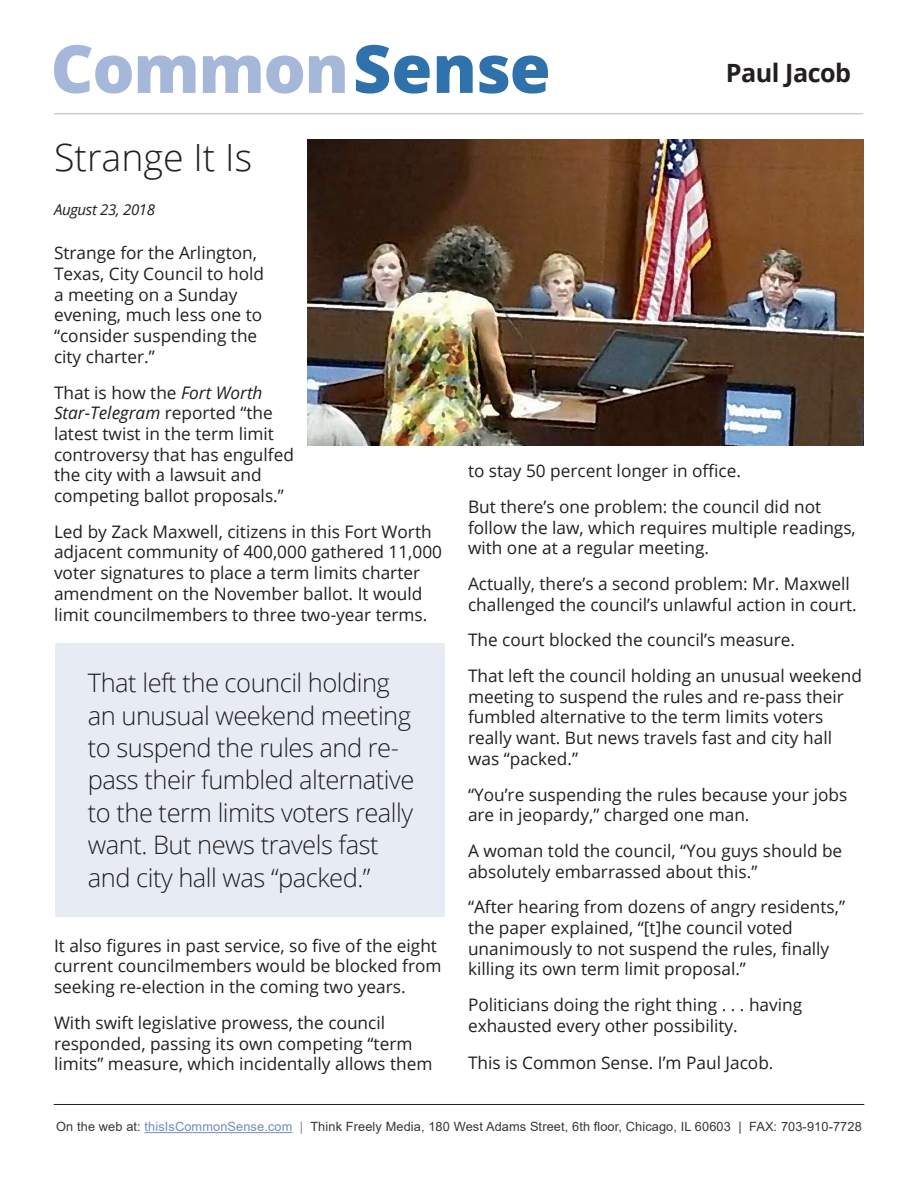
<style>
.page{position:relative;width:918px;height:1188px;background:#fff}
.page>*{position:absolute;margin:0;border:0;box-sizing:border-box;transform-origin:0 0}
.t1{font:800 66.45px "Open Sans";letter-spacing:-.02em;color:#a6b8d9}
.t2{font:300 37.5px "Open Sans";color:#231f20}
.t3{font:300 25.5px/32.4px "Open Sans";letter-spacing:-.02em;color:#231f20}
.t4{font:700 25.2px "Open Sans";letter-spacing:-.02em;color:#231f20}
.t5{font:17.25px/20.7px "Open Sans";color:#231f20}
.t6{font:italic 15px "Open Sans";letter-spacing:-.02em;color:#231f20}
.t7{font:12.75px "Arial";letter-spacing:.01em;color:#3b3532}
.s1{color:#2f71ab}
.s2{font-style:italic}
.s3{color:#738cbd}
.s4{color:#808285}
</style>
<div class="page">
<hr style="left:145px;top:1132px;width:148px;height:1px;background:#738cbd">
<img style="left:308px;top:139px;width:555px;height:307px">
<hr style="left:54px;top:1104px;width:810px;height:1px;background:#231f20">
<hr style="left:54px;top:114px;width:809px;height:1px;background:#b6b6b4">
<div style="left:55px;top:643px;width:390px;height:274px;background:#e7ebf4"></div>
<p class="t1" style="left:51px;top:18px;width:502px">Common<span class="s1">Sense</span></p>
<p class="t4" style="left:726px;top:55px;width:127px">Paul Jacob</p>
<p class="t2" style="left:54px;top:131px;width:200px">Strange It Is</p>
<p class="t6" style="left:54px;top:199px;width:103px">August 23, 2018</p>
<p class="t5" style="left:54px;top:242px;width:212px">Strange for the Arlington,<br>Texas, City Council to hold a meeting on a Sunday evening, much less one to “consider suspending the city charter.”</p>
<p class="t5" style="left:54px;top:382px;width:242px">That is how the <span class="s2">Fort Worth<br>Star-Telegram</span> reported “the latest twist in the term limit controversy that has engulfed the city with a lawsuit and competing ballot proposals.”</p>
<p class="t5" style="left:54px;top:521px;width:390px">Led by Zack Maxwell, citizens in this Fort Worth adjacent community of 400,000 gathered 11,000 voter signatures to place a term limits charter amendment on the November ballot. It would limit councilmembers to three two-year terms.</p>
<p class="t3" style="left:88px;top:666px;width:328px">That left the council holding an unusual weekend meeting to suspend the rules and re&shy;pass their fumbled alternative to the term limits voters really want. But news travels fast and city hall was “packed.”</p>
<p class="t5" style="left:54px;top:935px;width:389px">It also figures in past service, so five of the eight current councilmembers would be blocked from seeking re-election in the coming two years.</p>
<p class="t5" style="left:54px;top:1012px;width:380px">With swift legislative prowess, the council responded, passing its own competing “term limits” measure, which incidentally allows them</p>
<p class="t5" style="left:468px;top:460px;width:275px">to stay 50 percent longer in office.</p>
<p class="t5" style="left:468px;top:496px;width:389px">But there’s one problem: the council did not follow the law, which requires multiple readings, with one at a regular meeting.</p>
<p class="t5" style="left:468px;top:573px;width:390px">Actually, there’s a second problem: Mr. Maxwell challenged the council’s unlawful action in court.</p>
<p class="t5" style="left:468px;top:629px;width:329px">The court blocked the council’s measure.</p>
<p class="t5" style="left:468px;top:665px;width:396px">That left the council holding an unusual weekend meeting to suspend the rules and re-pass their fumbled alternative to the term limits voters really want. But news travels fast and city hall was “packed.”</p>
<p class="t5" style="left:468px;top:783px;width:381px">“You’re suspending the rules because your jobs are in jeopardy,” charged one man.</p>
<p class="t5" style="left:468px;top:840px;width:376px">A woman told the council, “You guys should be absolutely embarrassed about this.”</p>
<p class="t5" style="left:468px;top:896px;width:379px">“After hearing from dozens of angry residents,” the paper explained, “[t]he council voted unanimously to not suspend the rules, finally killing its own term limit proposal.”</p>
<p class="t5" style="left:468px;top:994px;width:336px">Politicians doing the right thing . . . having exhausted every other possibility.</p>
<p class="t5" style="left:468px;top:1052px;width:307px">This is Common Sense. I’m Paul Jacob.</p>
<p class="t7" style="left:56px;top:1118px;width:807px">On the web at: <span class="s3">thisIsCommonSense.com</span> <span class="s4">|</span> Think Freely Media, 180 West Adams Street, 6th floor, Chicago, IL 60603 | FAX: 703-910-7728</p>
</div>
